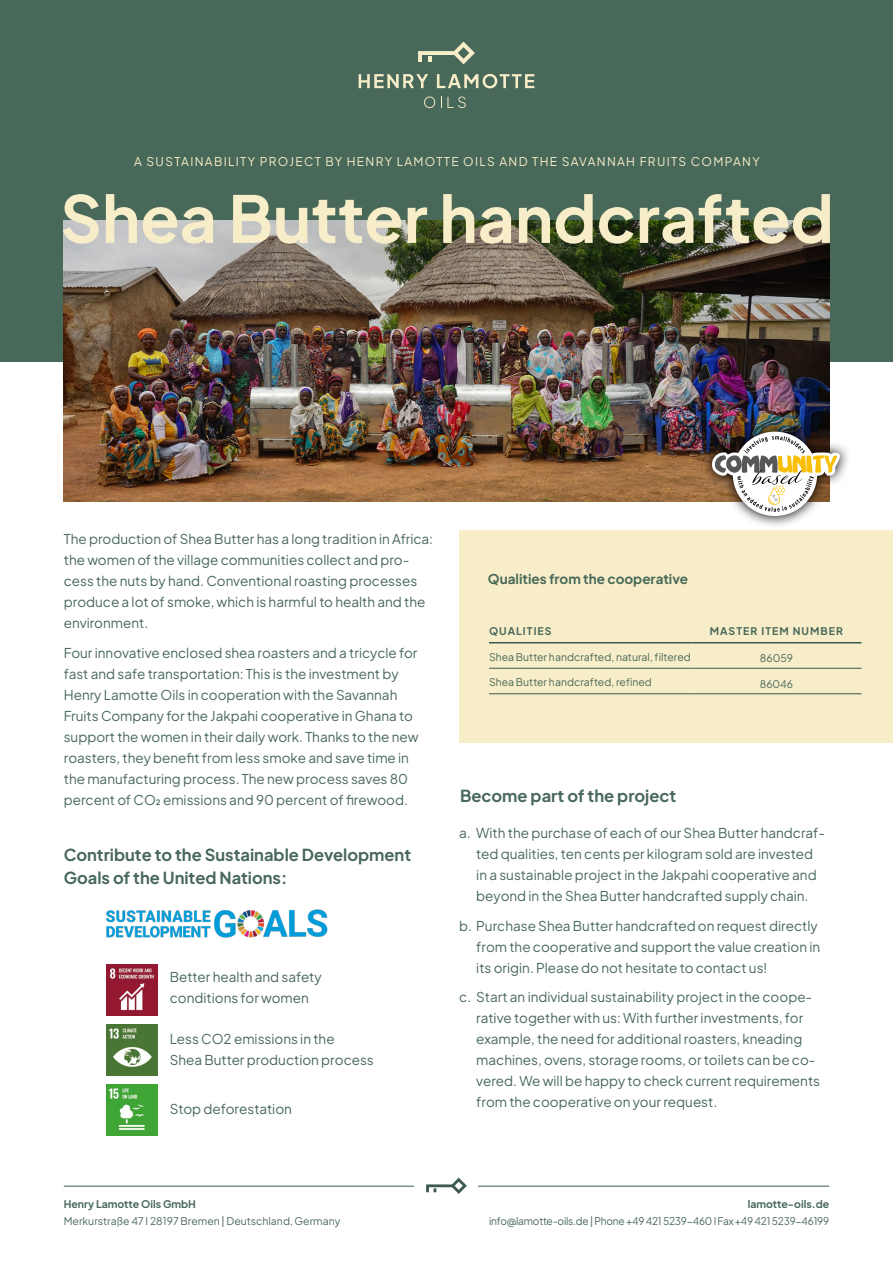
<style>
.page{position:relative;width:893px;height:1263px;background:#fff}
.page>*{position:absolute;margin:0;border:0;box-sizing:border-box;transform-origin:0 0}
.t1{font:700 64.5px "Plus Jakarta Sans";color:#f7edc8}
.t2{font:700 16.5px/22.5px "Plus Jakarta Sans";color:#486859}
.t3{font:13.5px/21px "Plus Jakarta Sans";color:#486859}
.t4{font:700 13.5px "Plus Jakarta Sans";color:#486859}
.t5{font:12px "Plus Jakarta Sans";letter-spacing:.11em;color:#f7edc8}
.t6{font:10.5px "Plus Jakarta Sans";color:#486859}
.t7{font:10.5px "Plus Jakarta Sans";letter-spacing:-.02em;color:#486859}
.t8{font:700 10.5px "Plus Jakarta Sans";color:#486859}
.t9{font:700 10.5px "Plus Jakarta Sans";letter-spacing:.1em;color:#486859}
</style>
<div class="page">
<hr style="left:64px;top:1186px;width:765px;height:1px;background:#3d5a4d">
<div style="left:415px;top:1173px;width:63px;height:51px;background:#fff"></div>
<div style="left:459px;top:530px;width:434px;height:212px;background:#f7edc8"></div>
<div style="left:0;top:0;width:893px;height:361px;background:#486859"></div>
<img style="left:64px;top:221px;width:765px;height:280px">
<hr style="left:489px;top:668px;width:202px;height:1px;background:#3d5a4d">
<hr style="left:691px;top:668px;width:170px;height:1px;background:#3d5a4d">
<hr style="left:489px;top:693px;width:202px;height:1px;background:#3d5a4d">
<hr style="left:691px;top:693px;width:170px;height:1px;background:#3d5a4d">
<hr style="left:489px;top:642px;width:202px;height:1px;background:#3d5a4d">
<hr style="left:691px;top:642px;width:170px;height:1px;background:#3d5a4d">
<img style="left:106px;top:909px;width:222px;height:29px">
<svg style="left:359px;top:74px;width:69px;height:14px"></svg>
<svg style="left:437px;top:74px;width:97px;height:14px"></svg>
<svg style="left:418px;top:42px;width:57px;height:22px"></svg>
<svg style="left:424px;top:97px;width:11px;height:11px"></svg>
<svg style="left:441px;top:97px;width:25px;height:11px"></svg>
<svg style="left:426px;top:1177px;width:41px;height:17px"></svg>
<img style="left:700px;top:420px;width:148px;height:106px">
<svg style="left:712px;top:432px;width:128px;height:84px"></svg>
<img style="left:106px;top:1025px;width:51px;height:51px">
<img style="left:106px;top:964px;width:51px;height:51px">
<img style="left:106px;top:1085px;width:51px;height:51px">
<p class="t5" style="left:134px;top:151px;width:627px">A SUSTAINABILITY PROJECT BY HENRY LAMOTTE OILS AND THE SAVANNAH FRUITS COMPANY</p>
<h1 class="t1" style="left:60px;top:161px;width:775px">Shea Butter handcrafted</h1>
<p class="t3" style="left:64px;top:527px;width:371px">The production of Shea Butter has a long tradition in Africa: the women of the village communities collect and pro&shy;cess the nuts by hand. Conventional roasting processes produce a lot of smoke, which is harmful to health and the environment.</p>
<p class="t3" style="left:64px;top:641px;width:356px">Four innovative enclosed shea roasters and a tricycle for fast and safe transportation: This is the investment by Henry Lamotte Oils in cooperation with the Savannah Fruits Company for the Jakpahi cooperative in Ghana to support the women in their daily work. Thanks to the new roasters, they benefit from less smoke and save time in the manufacturing process. The new process saves 80 percent of CO2 emissions and 90 percent of firewood.</p>
<p class="t2" style="left:64px;top:842px;width:349px">Contribute to the Sustainable Development<br>Goals of the United Nations:</p>
<p class="t3" style="left:170px;top:965px;width:154px">Better health and safety conditions for women</p>
<p class="t3" style="left:170px;top:1027px;width:206px">Less CO2 emissions in the<br>Shea Butter production process</p>
<p class="t3" style="left:170px;top:1097px;width:124px">Stop deforestation</p>
<p class="t4" style="left:488px;top:567px;width:202px">Qualities from the cooperative</p>
<p class="t9" style="left:489px;top:622px;width:64px">QUALITIES</p>
<p class="t9" style="left:710px;top:622px;width:135px">MASTER ITEM NUMBER</p>
<p class="t6" style="left:489px;top:648px;width:203px">Shea Butter handcrafted, natural, filtered</p>
<p class="t6" style="left:760px;top:650px;width:35px">86059</p>
<p class="t6" style="left:489px;top:674px;width:164px">Shea Butter handcrafted, refined</p>
<p class="t6" style="left:760px;top:675px;width:35px">86046</p>
<p class="t2" style="left:460px;top:782px;width:218px">Become part of the project</p>
<p class="t3" style="left:476px;top:821px;width:351px;text-indent:-17px">a. With the purchase of each of our Shea Butter handcraf&shy;ted qualities, ten cents per kilogram sold are invested in a sustainable project in the Jakpahi cooperative and beyond in the Shea Butter handcrafted supply chain.</p>
<p class="t3" style="left:476px;top:914px;width:345px;text-indent:-17px">b. Purchase Shea Butter handcrafted on request directly from the cooperative and support the value creation in its origin. Please do not hesitate to contact us!</p>
<p class="t3" style="left:476px;top:985px;width:345px;text-indent:-17px">c. Start an individual sustainability project in the coope&shy;rative together with us: With further investments, for example, the need for additional roasters, kneading machines, ovens, storage rooms, or toilets can be co&shy;vered. We will be happy to check current requirements from the cooperative on your request.</p>
<p class="t8" style="left:64px;top:1195px;width:134px">Henry Lamotte Oils GmbH</p>
<p class="t6" style="left:64px;top:1212px;width:278px">Merkurstraße 47 I 28197 Bremen | Deutschland, Germany</p>
<p class="t8" style="left:748px;top:1195px;width:83px">lamotte-oils.de</p>
<p class="t7" style="left:489px;top:1212px;width:341px">info@lamotte-oils.de | Phone +49 421 5239-460 I Fax +49 421 5239-46199</p>
</div>
